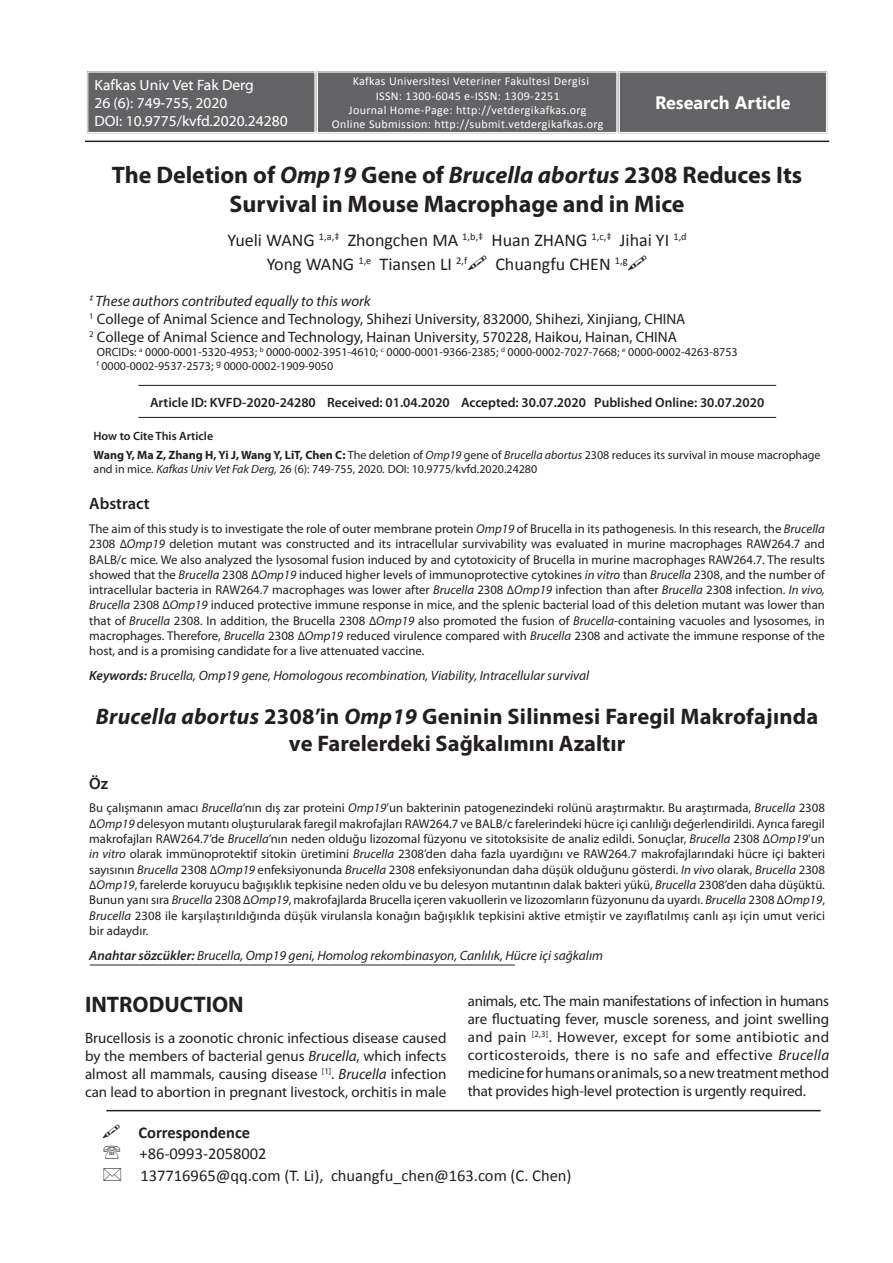
<style>
.page{position:relative;width:893px;height:1263px;background:#fff}
.page>*{position:absolute;margin:0;border:0;box-sizing:border-box;transform-origin:0 0}
.t1{font:700 24px/28.8px "Myriad Pro";color:#231f20;text-align:center}
.t2{font:700 22.5px/27px "Myriad Pro";color:#231f20;text-align:center}
.t3{font:18px/23.4px "Calibri";color:#231f20}
.t4{font:700 18px "Segoe UI";color:#fff}
.t5{font:16.5px/21.6px "Calibri";color:#231f20}
.t6{font:700 16.5px "Calibri";color:#231f20}
.t7{font:600 16.5px "Myriad Pro";color:#231f20}
.t8{font:15px/18px "Myriad Pro";color:#231f20;text-align:justify}
.t9{font:15px/18px "Myriad Web Pro";color:#fff}
.t10{font:italic 13.5px "Myriad Pro";color:#231f20}
.t11{font:600 13.5px "Myriad Pro";color:#231f20}
.t12{font:12.75px/15.3px "Myriad Pro";color:#231f20;text-align:justify}
.t13{font:12px/14.4px "Myriad Pro";color:#231f20}
.t14{font:12px/14.2px "Calibri";letter-spacing:.03em;color:#fff;text-align:center}
.s1{font-style:italic}
.s2{font-weight:600}
.s3{font-weight:700}
</style>
<div class="page">
<hr style="left:106px;top:1110px;width:715px;height:1px;background:#231f20">
<hr style="left:85px;top:141px;width:744px;height:1px;background:#231f20">
<hr style="left:138px;top:385px;width:638px;height:1px;background:#231f20">
<hr style="left:138px;top:417px;width:638px;height:1px;background:#231f20">
<hr style="left:90px;top:965px;width:425px;height:1px;background:#231f20">
<div style="left:87px;top:71px;width:738px;height:63px;background:#636366"></div>
<div style="left:618px;top:70px;width:210px;height:64px;border:1px solid #fff"></div>
<div style="left:619px;top:72px;width:208px;height:61px;border:1px solid #fff"></div>
<p class="t9" style="left:94px;top:77px;width:195px">Kafkas Univ Vet Fak Derg<br>26 (6): 749-755, 2020<br>DOI: 10.9775/kvfd.2020.24280</p>
<p class="t14" style="left:332px;top:74px;width:273px">Kafkas Universitesi Veteriner Fakultesi Dergisi<br>ISSN: 1300-6045 e-ISSN: 1309-2251<br>Journal Home-Page: http://vetdergikafkas.org Online Submission: http://submit.vetdergikafkas.org</p>
<h3 class="t4" style="left:655px;top:90px;width:137px">Research Article</h3>
<h1 class="t1" style="left:112px;top:161px;width:692px">The Deletion of <span class="s1">Omp19</span> Gene of <span class="s1">Brucella abortus</span> 2308 Reduces Its<br>Survival in Mouse Macrophage and in Mice</h1>
<h3 class="t3" style="left:267px;top:228px;width:421px;text-indent:-39px">Yueli WANG <sup>1,a,‡</sup> Zhongchen MA <sup>1,b,‡</sup> Huan ZHANG <sup>1,c,‡</sup> Jihai YI <sup>1,d<br></sup>Yong WANG <sup>1,e</sup> Tiansen LI <sup>2,f</sup></h3>
<h3 class="t3" style="left:495px;top:251px;width:134px">Chuangfu CHEN <sup>1,g</sup></h3>
<p class="t8" style="left:89px;top:291px;width:598px;text-align:left"><sup>‡</sup> <span class="s1">These authors contributed equally to this work<br></span><sup>1</sup> College of Animal Science and Technology, Shihezi University, 832000, Shihezi, Xinjiang, CHINA<br><sup>2</sup> College of Animal Science and Technology, Hainan University, 570228, Haikou, Hainan, CHINA</p>
<p class="t13" style="left:97px;top:344px;width:642px">ORCIDs: <sup>a</sup> 0000-0001-5320-4953; <sup>b</sup> 0000-0002-3951-4610; <sup>c</sup> 0000-0001-9366-2385; <sup>d</sup> 0000-0002-7027-7668; <sup>e</sup> 0000-0002-4263-8753 <sup>f</sup> 0000-0002-9537-2573; <sup>g</sup> 0000-0002-1909-9050</p>
<p class="t11" style="left:150px;top:394px;width:616px">Article ID: KVFD-2020-24280 Received: 01.04.2020 Accepted: 30.07.2020 Published Online: 30.07.2020</p>
<p class="t13" style="left:94px;top:426px;width:729px;line-height:18.6px"><span class="s2">How to Cite This Article<br></span><span class="s3">Wang Y, Ma Z, Zhang H, Yi J, Wang Y, LiT, Chen C:</span> The deletion of <span class="s1">Omp19</span> gene of <span class="s1">Brucella abortus</span> 2308 reduces its survival in mouse macrophage</p>
<p class="t13" style="left:94px;top:462px;width:445px">and in mice. <span class="s1">Kafkas Univ Vet Fak Derg,</span> 26 (6): 749-755, 2020<span class="s1">.</span> DOI: 10.9775/kvfd.2020.24280</p>
<p class="t7" style="left:89px;top:493px;width:62px">Abstract</p>
<p class="t12" style="left:89px;top:521px;width:737px">The aim of this study is to investigate the role of outer membrane protein <span class="s1">Omp19</span> of Brucella in its pathogenesis. In this research, the <span class="s1">Brucella </span>2308 ∆<span class="s1">Omp19</span> deletion mutant was constructed and its intracellular survivability was evaluated in murine macrophages RAW264.7 and BALB/c mice. We also analyzed the lysosomal fusion induced by and cytotoxicity of Brucella in murine macrophages RAW264.7. The results showed that the <span class="s1">Brucella</span> 2308 ∆<span class="s1">Omp19</span> induced higher levels of immunoprotective cytokines <span class="s1">in vitro</span> than <span class="s1">Brucella</span> 2308, and the number of intracellular bacteria in RAW264.7 macrophages was lower after <span class="s1">Brucella</span> 2308 ∆<span class="s1">Omp19</span> infection than after <span class="s1">Brucella</span> 2308 infection. <span class="s1">In vivo, Brucella</span> 2308 ∆<span class="s1">Omp19</span> induced protective immune response in mice, and the splenic bacterial load of this deletion mutant was lower than that of <span class="s1">Brucella</span> 2308. In addition, the Brucella 2308 ∆<span class="s1">Omp19</span> also promoted the fusion of <span class="s1">Brucella</span>-containing vacuoles and lysosomes, in macrophages. Therefore, <span class="s1">Brucella</span> 2308 ∆<span class="s1">Omp19</span> reduced virulence compared with <span class="s1">Brucella</span> 2308 and activate the immune response of the host, and is a promising candidate for a live attenuated vaccine.</p>
<p class="t10" style="left:89px;top:667px;width:501px"><span class="s2">Keywords:</span> Brucella, Omp19 gene, Homologous recombination, Viability, Intracellular survival</p>
<h2 class="t2" style="left:96px;top:703px;width:724px"><span class="s1">Brucella abortus</span> 2308’in <span class="s1">Omp19</span> Geninin Silinmesi Faregil Makrofajında ve Farelerdeki Sağkalımını Azaltır</h2>
<p class="t7" style="left:89px;top:772px;width:20px">Öz</p>
<p class="t12" style="left:89px;top:800px;width:737px">Bu çalışmanın amacı <span class="s1">Brucella</span>’nın dış zar proteini <span class="s1">Omp19</span>’un bakterinin patogenezindeki rolünü araştırmaktır. Bu araştırmada, <span class="s1">Brucella</span> 2308 ∆<span class="s1">Omp19</span> delesyon mutantı oluşturularak faregil makrofajları RAW264.7 ve BALB/c farelerindeki hücre içi canlılığı değerlendirildi. Ayrıca faregil makrofajları RAW264.7’de <span class="s1">Brucella</span>’nın neden olduğu lizozomal füzyonu ve sitotoksisite de analiz edildi. Sonuçlar, <span class="s1">Brucella</span> 2308 ∆<span class="s1">Omp19</span>’un <span class="s1">in vitro</span> olarak immünoprotektif sitokin üretimini <span class="s1">Brucella</span> 2308’den daha fazla uyardığını ve RAW264.7 makrofajlarındaki hücre içi bakteri sayısının <span class="s1">Brucella</span> 2308 ∆<span class="s1">Omp19</span> enfeksiyonunda <span class="s1">Brucella</span> 2308 enfeksiyonundan daha düşük olduğunu gösterdi. <span class="s1">In vivo</span> olarak, <span class="s1">Brucella</span> 2308 ∆<span class="s1">Omp19</span>, farelerde koruyucu bağışıklık tepkisine neden oldu ve bu delesyon mutantının dalak bakteri yükü, <span class="s1">Brucella</span> 2308’den daha düşüktü.<br>Bunun yanı sıra <span class="s1">Brucella</span> 2308 ∆<span class="s1">Omp19</span>, makrofajlarda Brucella içeren vakuollerin ve lizozomların füzyonunu da uyardı. <span class="s1">Brucella</span> 2308 ∆<span class="s1">Omp19</span>, <span class="s1">Brucella</span> 2308 ile karşılaştırıldığında düşük virulansla konağın bağışıklık tepkisini aktive etmiştir ve zayıflatılmış canlı aşı için umut verici bir adaydır.</p>
<p class="t10" style="left:89px;top:947px;width:515px"><span class="s2">Anahtar sözcükler:</span> Brucella, Omp19 geni, Homolog rekombinasyon, Canlılık, Hücre içi sağkalım</p>
<h2 class="t2" style="left:85px;top:991px;width:160px">INTRODUCTION</h2>
<p class="t8" style="left:85px;top:1028px;width:363px">Brucellosis is a zoonotic chronic infectious disease caused by the members of bacterial genus <span class="s1">Brucella</span>, which infects almost all mammals, causing disease <sup>[1]</sup>. <span class="s1">Brucella</span> infection can lead to abortion in pregnant livestock, orchitis in male</p>
<p class="t8" style="left:468px;top:992px;width:363px">animals, etc. The main manifestations of infection in humans are fluctuating fever, muscle soreness, and joint swelling and pain <sup>[2,3]</sup>. However, except for some antibiotic and corticosteroids, there is no safe and effective <span class="s1">Brucella </span>medicine for humans or animals, so a new treatment method that provides high-level protection is urgently required.</p>
<p class="t6" style="left:138px;top:1122px;width:113px">Correspondence</p>
<p class="t5" style="left:140px;top:1142px;width:434px">+86-0993-2058002<br>137716965@qq.com (T. Li), chuangfu_chen@163.com (C. Chen)</p>
</div>
